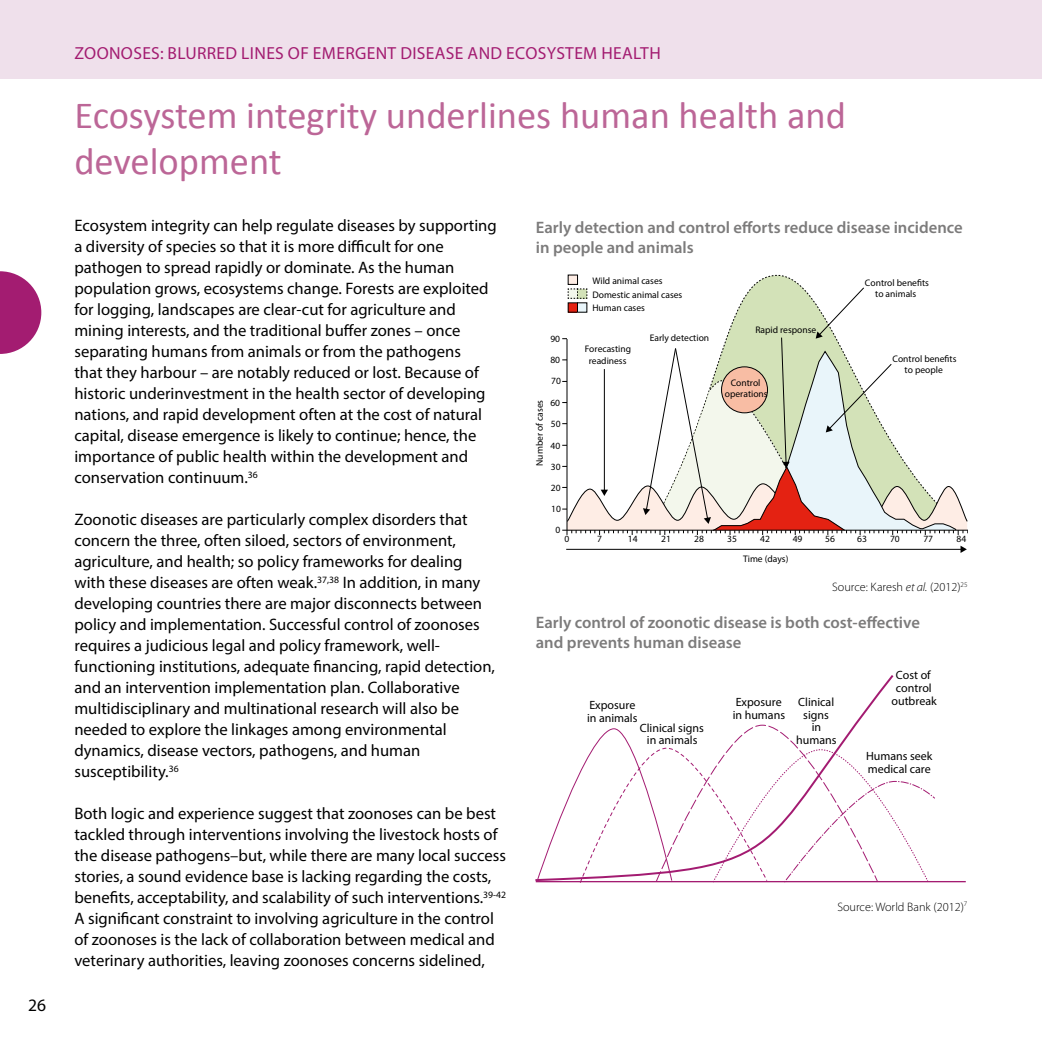
<style>
.page{position:relative;width:1042px;height:1042px;background:#fff}
.page>*{position:absolute;margin:0;border:0;box-sizing:border-box;transform-origin:0 0}
.t1{font:38.5px/46.2px "Calibri";color:#bc6697}
.t2{font:17.5px "Myriad Pro";letter-spacing:.02em;color:#a31c71}
.t3{font:17.5px "Myriad Pro";color:#000}
.t4{font:16.62px/21px "Myriad Pro";color:#000}
.t5{font:600 16.62px/19.9px "Myriad Pro";color:#7c7b7b}
.t6{font:300 12.25px "Myriad Pro";color:#000}
.t7{font:11.9px/12.8px "Myriad Pro";color:#000}
.t8{font:9.45px/11.4px "Myriad Pro";color:#000;text-align:center}
.s1{font-style:italic}
</style>
<div class="page">
<div style="left:0;top:0;width:1042px;height:79px;background:#efe0eb"></div>
<svg style="left:0;top:271px;width:41px;height:83px"></svg>
<svg style="left:751px;top:275px;width:51px;height:12px"></svg>
<hr style="left:566px;top:549px;width:395px;height:1px;background:#000">
<svg style="left:960px;top:546px;width:7px;height:7px"></svg>
<div style="left:568px;top:275px;width:9px;height:9px;background:#feede5"></div>
<div style="left:568px;top:275px;width:10px;height:9px;border:1px solid #000"></div>
<svg style="left:562px;top:287px;width:406px;height:248px"></svg>
<div style="left:577px;top:303px;width:10px;height:9px;background:#e9f5fa"></div>
<div style="left:577px;top:303px;width:10px;height:9px;border:1px solid #000"></div>
<hr style="left:536px;top:881px;width:430px;height:1px;background:#a31b71">
<svg style="left:537px;top:724px;width:399px;height:159px"></svg>
<p class="t3" style="left:28px;top:994px;width:19px">26</p>
<p class="t2" style="left:75px;top:43px;width:588px">ZOONOSES: BLURRED LINES OF EMERGENT DISEASE AND ECOSYSTEM HEALTH</p>
<h1 class="t1" style="left:74px;top:92px;width:773px">Ecosystem integrity underlines human health and development</h1>
<p class="t4" style="left:74px;top:215px;width:424px">Ecosystem integrity can help regulate diseases by supporting a diversity of species so that it is more difficult for one pathogen to spread rapidly or dominate. As the human population grows, ecosystems change. Forests are exploited for logging, landscapes are clear-cut for agriculture and mining interests, and the traditional buffer zones – once separating humans from animals or from the pathogens<br>that they harbour – are notably reduced or lost. Because of historic underinvestment in the health sector of developing nations, and rapid development often at the cost of natural capital, disease emergence is likely to continue; hence, the importance of public health within the development and conservation continuum.<sup>36</sup></p>
<p class="t4" style="left:74px;top:509px;width:422px">Zoonotic diseases are particularly complex disorders that concern the three, often siloed, sectors of environment, agriculture, and health; so policy frameworks for dealing with these diseases are often weak.<sup>37,38</sup> In addition, in many developing countries there are major disconnects between policy and implementation. Successful control of zoonoses requires a judicious legal and policy framework, well&shy;functioning institutions, adequate financing, rapid detection, and an intervention implementation plan. Collaborative multidisciplinary and multinational research will also be needed to explore the linkages among environmental dynamics, disease vectors, pathogens, and human susceptibility.<sup>36</sup></p>
<p class="t4" style="left:74px;top:803px;width:433px">Both logic and experience suggest that zoonoses can be best tackled through interventions involving the livestock hosts of the disease pathogens–but, while there are many local success stories, a sound evidence base is lacking regarding the costs, benefits, acceptability, and scalability of such interventions.<sup>39-42<br></sup>A significant constraint to involving agriculture in the control of zoonoses is the lack of collaboration between medical and veterinary authorities, leaving zoonoses concerns sidelined,</p>
<p class="t5" style="left:536px;top:217px;width:428px">Early detection and control efforts reduce disease incidence in people and animals</p>
<p class="t8" style="left:592px;top:273px;width:91px;line-height:13.8px;text-align:left">Wild animal cases<br>Domestic animal cases<br>Human cases</p>
<p class="t8" style="left:865px;top:277px;width:66px">Control benefits to animals</p>
<p class="t8" style="left:755px;top:324px;width:62px">Rapid response</p>
<p class="t8" style="left:650px;top:332px;width:61px">Early detection</p>
<p class="t8" style="left:550px;top:333px;width:11px">90</p>
<p class="t8" style="left:585px;top:343px;width:48px">Forecasting readiness</p>
<p class="t8" style="left:892px;top:353px;width:66px">Control benefits to people</p>
<p class="t8" style="left:550px;top:354px;width:11px">80</p>
<p class="t8" style="left:551px;top:375px;width:11px">70</p>
<p class="t8" style="left:725px;top:377px;width:44px">Control operations</p>
<p class="t8" style="left:550px;top:397px;width:11px">60</p>
<p class="t8" style="left:534px;top:466px;width:67px;rotate:-90deg">Number of cases</p>
<p class="t8" style="left:551px;top:418px;width:11px">50</p>
<p class="t8" style="left:550px;top:440px;width:11px">40</p>
<p class="t8" style="left:551px;top:461px;width:11px">30</p>
<p class="t8" style="left:551px;top:482px;width:11px">20</p>
<p class="t8" style="left:551px;top:503px;width:11px">10</p>
<p class="t8" style="left:555px;top:524px;width:6px">0</p>
<p class="t8" style="left:564px;top:533px;width:6px">0</p>
<p class="t8" style="left:597px;top:533px;width:6px">7</p>
<p class="t8" style="left:628px;top:533px;width:11px">14</p>
<p class="t8" style="left:661px;top:533px;width:11px">21</p>
<p class="t8" style="left:694px;top:533px;width:11px">28</p>
<p class="t8" style="left:727px;top:533px;width:11px">35</p>
<p class="t8" style="left:760px;top:533px;width:11px">42</p>
<p class="t8" style="left:792px;top:533px;width:11px">49</p>
<p class="t8" style="left:825px;top:533px;width:11px">56</p>
<p class="t8" style="left:857px;top:533px;width:11px">63</p>
<p class="t8" style="left:890px;top:533px;width:11px">70</p>
<p class="t8" style="left:923px;top:533px;width:11px">77</p>
<p class="t8" style="left:956px;top:533px;width:11px">84</p>
<p class="t8" style="left:743px;top:553px;width:47px">Time (days)</p>
<p class="t6" style="left:832px;top:580px;width:137px">Source: Karesh <span class="s1">et al.</span> (2012)<sup>25</sup></p>
<p class="t5" style="left:536px;top:612px;width:386px">Early control of zoonotic disease is both cost-effective and prevents human disease</p>
<p class="t7" style="left:891px;top:668px;width:47px;text-align:center">Cost of control outbreak</p>
<p class="t7" style="left:796px;top:695px;width:42px;text-align:center">Clinical signs<br>in humans</p>
<p class="t7" style="left:733px;top:695px;width:54px">Exposure in humans</p>
<p class="t7" style="left:587px;top:698px;width:52px">Exposure in animals</p>
<p class="t7" style="left:640px;top:721px;width:66px;text-align:center">Clinical signs in animals</p>
<p class="t7" style="left:866px;top:750px;width:68px">Humans seek medical care</p>
<p class="t6" style="left:837px;top:899px;width:132px">Source: World Bank (2012)<sup>7</sup></p>
</div>
